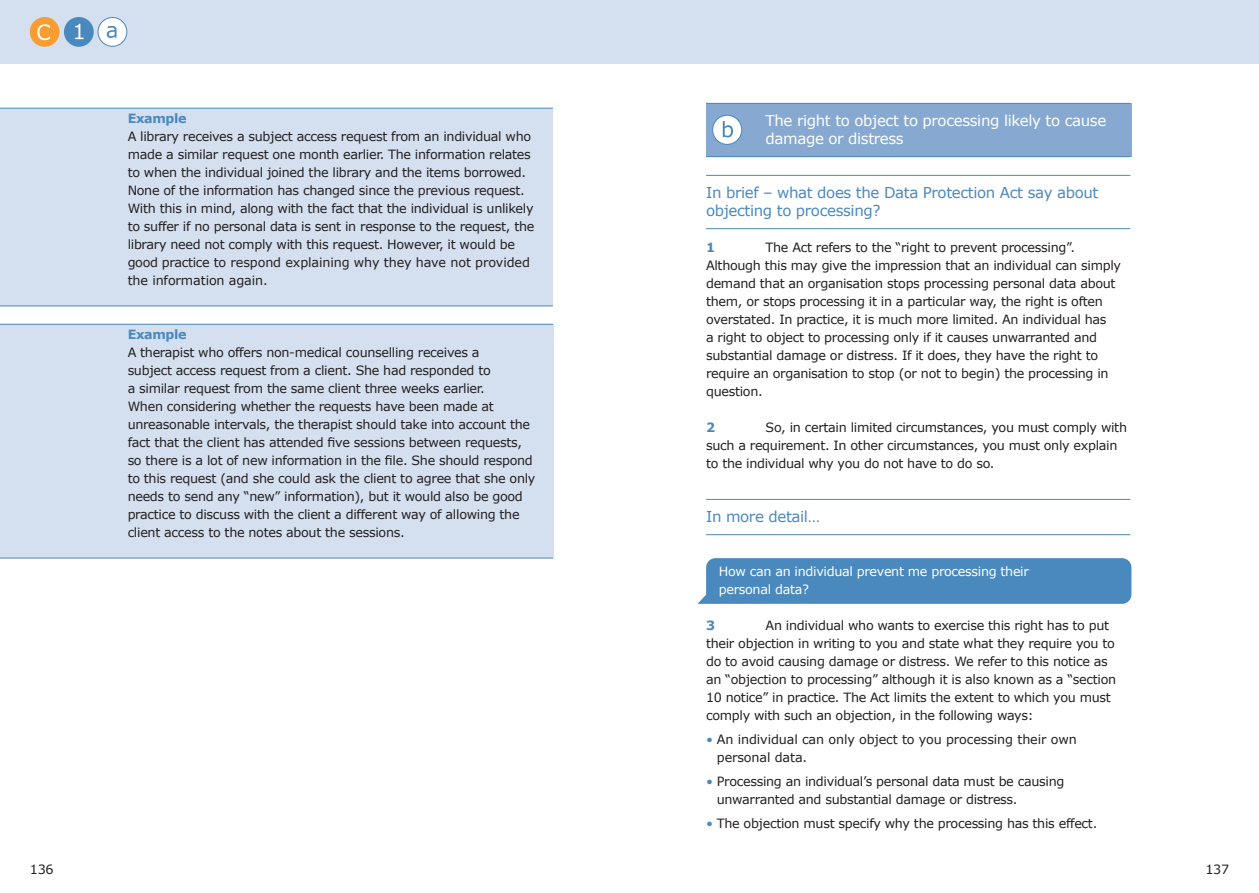
<style>
.page{position:relative;width:1259px;height:893px;background:#fff}
.page>*{position:absolute;margin:0;border:0;box-sizing:border-box;transform-origin:0 0}
.t1{font:15px/18px "Verdana";letter-spacing:-.025em;color:#4a89be}
.t2{font:15px/18px "Verdana";letter-spacing:-.025em;color:#fff}
.t3{font:12.75px/18px "Verdana";letter-spacing:-.025em;color:#231f20}
.t4{font:12.75px/18px "Verdana";letter-spacing:-.025em;color:#fff}
.t5{font:700 12.75px "Verdana";color:#4a89be}
.s1{font-weight:700;color:#4a89be}
.s2{color:#4a89be}
</style>
<div class="page">
<div style="left:0;top:0;width:629px;height:64px;background:#d4e0ef"></div>
<div style="left:30px;top:17px;width:30px;height:30px;background:#f89d31;border-radius:50%"></div>
<svg style="left:37px;top:24px;width:13px;height:16px"></svg>
<div style="left:64px;top:17px;width:30px;height:30px;background:#4a89be;border-radius:50%"></div>
<svg style="left:75px;top:24px;width:9px;height:15px"></svg>
<svg style="left:97px;top:17px;width:30px;height:30px"></svg>
<div style="left:98px;top:18px;width:28px;height:28px;background:#fff;border-radius:50%"></div>
<svg style="left:107px;top:26px;width:9px;height:12px"></svg>
<div style="left:629px;top:0;width:630px;height:64px;background:#d4e0ef"></div>
<div style="left:697px;top:558px;width:434px;height:46px;background:#4a89be"></div>
<div style="left:0;top:324px;width:553px;height:234px;background:#d4e0ef"></div>
<hr style="left:0;top:324px;width:553px;height:1px;background:#4a89be">
<hr style="left:0;top:558px;width:553px;height:1px;background:#4a89be">
<div style="left:0;top:108px;width:553px;height:198px;background:#d4e0ef"></div>
<hr style="left:0;top:108px;width:553px;height:1px;background:#4a89be">
<hr style="left:0;top:306px;width:553px;height:1px;background:#4a89be">
<div style="left:706px;top:103px;width:425px;height:54px;background:#87a9d1"></div>
<hr style="left:706px;top:103px;width:424px;height:1px;background:#4a89be">
<hr style="left:706px;top:156px;width:424px;height:1px;background:#4a89be">
<hr style="left:706px;top:175px;width:424px;height:1px;background:#4a89be">
<hr style="left:706px;top:228px;width:424px;height:1px;background:#4a89be">
<hr style="left:706px;top:499px;width:424px;height:1px;background:#4a89be">
<hr style="left:706px;top:534px;width:424px;height:1px;background:#4a89be">
<svg style="left:712px;top:115px;width:30px;height:30px"></svg>
<div style="left:713px;top:116px;width:28px;height:28px;background:#fff;border-radius:50%"></div>
<svg style="left:723px;top:121px;width:10px;height:16px"></svg>
<p class="t3" style="left:128px;top:110px;width:408px"><span class="s1">Example<br></span>A library receives a subject access request from an individual who made a similar request one month earlier. The information relates to when the individual joined the library and the items borrowed.<br>None of the information has changed since the previous request.<br>With this in mind, along with the fact that the individual is unlikely to suffer if no personal data is sent in response to the request, the library need not comply with this request. However, it would be good practice to respond explaining why they have not provided the information again.</p>
<p class="t3" style="left:128px;top:326px;width:409px"><span class="s1">Example<br></span>A therapist who offers non-medical counselling receives a<br>subject access request from a client. She had responded to<br>a similar request from the same client three weeks earlier.<br>When considering whether the requests have been made at unreasonable intervals, the therapist should take into account the fact that the client has attended five sessions between requests, so there is a lot of new information in the file. She should respond to this request (and she could ask the client to agree that she only needs to send any “new” information), but it would also be good practice to discuss with the client a different way of allowing the client access to the notes about the sessions.</p>
<p class="t2" style="left:765px;top:112px;width:342px">The right to object to processing likely to cause damage or distress</p>
<p class="t1" style="left:706px;top:184px;width:394px">In brief – what does the Data Protection Act say about objecting to processing?</p>
<p class="t5" style="left:706px;top:239px;width:11px">1</p>
<p class="t3" style="left:706px;top:239px;width:416px;text-indent:60px">The Act refers to the “right to prevent processing”.<br>Although this may give the impression that an individual can simply demand that an organisation stops processing personal data about them, or stops processing it in a particular way, the right is often overstated. In practice, it is much more limited. An individual has<br>a right to object to processing only if it causes unwarranted and substantial damage or distress. If it does, they have the right to require an organisation to stop (or not to begin) the processing in question.</p>
<p class="t5" style="left:706px;top:419px;width:11px">2</p>
<p class="t3" style="left:706px;top:419px;width:422px;text-indent:60px">So, in certain limited circumstances, you must comply with such a requirement. In other circumstances, you must only explain to the individual why you do not have to do so.</p>
<p class="t1" style="left:706px;top:508px;width:115px">In more detail…</p>
<p class="t4" style="left:719px;top:563px;width:312px">How can an individual prevent me processing their personal data?</p>
<p class="t3" style="left:706px;top:617px;width:412px;text-indent:60px">An individual who wants to exercise this right has to put their objection in writing to you and state what they require you to do to avoid causing damage or distress. We refer to this notice as an “objection to processing” although it is also known as a “section 10 notice” in practice. The Act limits the extent to which you must comply with such an objection, in the following ways:</p>
<p class="t3" style="left:717px;top:731px;width:361px;text-indent:-11px"><span class="s2">•</span> An individual can only object to you processing their own personal data.</p>
<p class="t3" style="left:717px;top:773px;width:349px;text-indent:-11px"><span class="s2">•</span> Processing an individual’s personal data must be causing unwarranted and substantial damage or distress.</p>
<p class="t3" style="left:706px;top:815px;width:393px"><span class="s2">•</span> The objection must specify why the processing has this effect.</p>
<p class="t5" style="left:706px;top:617px;width:11px">3</p>
<p class="t3" style="left:30px;top:860px;width:25px">136</p>
<p class="t3" style="left:1205px;top:861px;width:25px">137</p>
</div>
